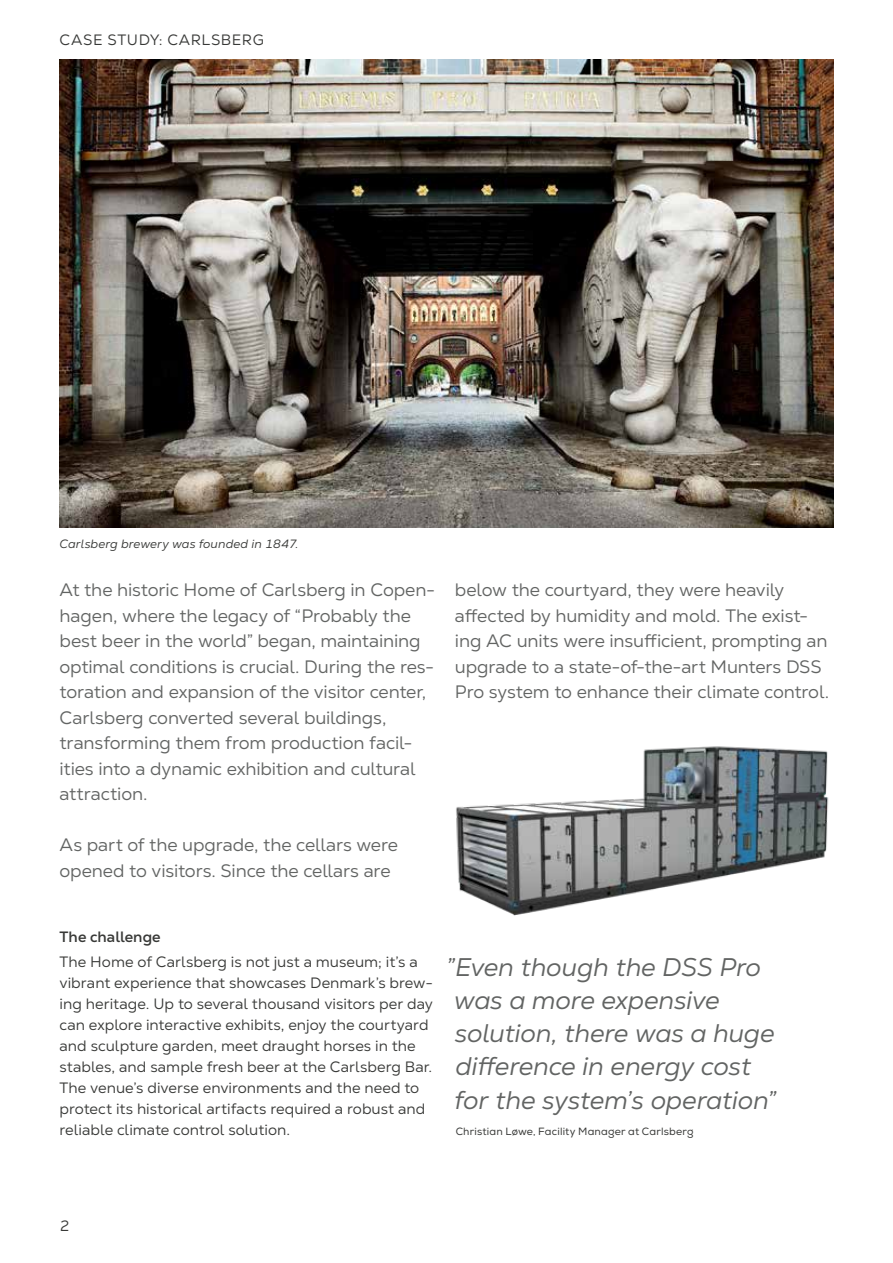
<style>
.page{position:relative;width:893px;height:1263px;background:#fff}
.page>*{position:absolute;margin:0;border:0;box-sizing:border-box;transform-origin:0 0}
.t1{font:italic 25.5px/33.3px "Nexa Text";letter-spacing:-.01em;color:#626463}
.t2{font:18px/25.5px "Nexa Text";letter-spacing:-.005em;color:#626463}
.t3{font:15px/21px "Nexa Text";letter-spacing:.005em;color:#383937}
.t4{font:15px "Nexa Text";letter-spacing:.04em;color:#383937}
.t5{font:700 15px "Nexa Text";letter-spacing:.005em;color:#383937}
.t6{font:italic 12px "Nexa Text";letter-spacing:.01em;color:#383937}
.t7{font:10.5px "Nexa";letter-spacing:.015em;color:#383937}
</style>
<div class="page">
<img style="left:456px;top:746px;width:373px;height:170px">
<img style="left:60px;top:60px;width:773px;height:467px">
<p class="t4" style="left:60px;top:30px;width:206px">CASE STUDY: CARLSBERG</p>
<p class="t6" style="left:60px;top:536px;width:240px">Carlsberg brewery was founded in 1847.</p>
<p class="t2" style="left:60px;top:577px;width:377px">At the historic Home of Carlsberg in Copen&shy;hagen, where the legacy of “Probably the best beer in the world” began, maintaining optimal conditions is crucial. During the res&shy;toration and expansion of the visitor center, Carlsberg converted several buildings, transforming them from production facil&shy;ities into a dynamic exhibition and cultural attraction.</p>
<p class="t2" style="left:60px;top:832px;width:340px">As part of the upgrade, the cellars were opened to visitors. Since the cellars are</p>
<p class="t2" style="left:455px;top:577px;width:376px">below the courtyard, they were heavily affected by humidity and mold. The exist&shy;ing AC units were insufficient, prompting an upgrade to a state-of-the-art Munters DSS Pro system to enhance their climate control.</p>
<p class="t5" style="left:60px;top:927px;width:103px">The challenge</p>
<p class="t3" style="left:60px;top:951px;width:375px">The Home of Carlsberg is not just a museum; it’s a vibrant experience that showcases Denmark’s brew&shy;ing heritage. Up to several thousand visitors per day can explore interactive exhibits, enjoy the courtyard and sculpture garden, meet draught horses in the stables, and sample fresh beer at the Carlsberg Bar.<br>The venue’s diverse environments and the need to protect its historical artifacts required a robust and reliable climate control solution.</p>
<h1 class="t1" style="left:454px;top:950px;width:324px;text-indent:-8px">”Even though the DSS Pro was a more expensive solution, there was a huge difference in energy cost for the system’s operation”</h1>
<p class="t7" style="left:456px;top:1125px;width:239px">Christian Løwe, Facility Manager at Carlsberg</p>
<p class="t3" style="left:60px;top:1215px;width:12px">2</p>
</div>
